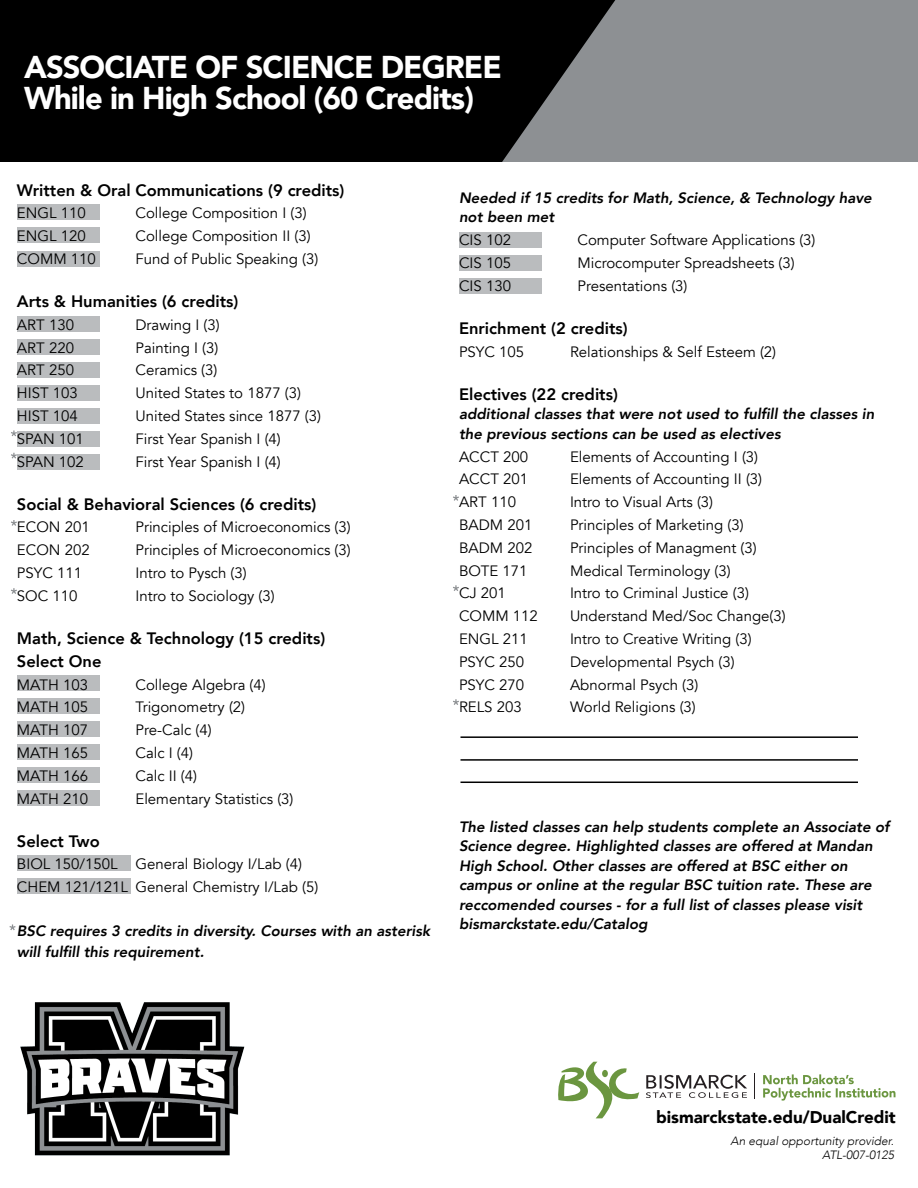
<style>
.page{position:relative;width:918px;height:1188px;background:#fff}
.page>*{position:absolute;margin:0;border:0;box-sizing:border-box;transform-origin:0 0}
.t1{font:900 31.5px/31.5px "Avenir";letter-spacing:-.03em;color:#fff}
.t2{font:900 16.95px "Avenir";color:#000}
.t3{font:800 16.5px/22.8px "Avenir";color:#000}
.t4{font:15px/22.8px "Avenir";color:#000}
.t5{font:italic 800 15px/19.5px "Avenir";color:#000}
.t6{font:italic 300 12px/14.4px "Avenir";color:#000;text-align:right}
</style>
<div class="page">
<div style="left:449px;top:0;width:469px;height:162px;background:#8d9093"></div>
<svg style="left:0;top:0;width:615px;height:162px;background:#0c0c0d"></svg>
<div style="left:17px;top:205px;width:83px;height:15px;background:#babcbe"></div>
<div style="left:459px;top:232px;width:83px;height:15px;background:#babcbe"></div>
<div style="left:17px;top:316px;width:83px;height:15px;background:#babcbe"></div>
<div style="left:17px;top:675px;width:83px;height:15px;background:#babcbe"></div>
<div style="left:17px;top:385px;width:83px;height:16px;background:#babcbe"></div>
<div style="left:17px;top:744px;width:83px;height:16px;background:#babcbe"></div>
<div style="left:17px;top:228px;width:83px;height:15px;background:#babcbe"></div>
<div style="left:459px;top:255px;width:83px;height:15px;background:#babcbe"></div>
<div style="left:17px;top:339px;width:83px;height:15px;background:#babcbe"></div>
<div style="left:17px;top:698px;width:83px;height:15px;background:#babcbe"></div>
<div style="left:17px;top:409px;width:83px;height:15px;background:#babcbe"></div>
<div style="left:17px;top:768px;width:83px;height:15px;background:#babcbe"></div>
<div style="left:17px;top:856px;width:114px;height:15px;background:#babcbe"></div>
<div style="left:17px;top:791px;width:83px;height:15px;background:#babcbe"></div>
<div style="left:17px;top:879px;width:114px;height:15px;background:#babcbe"></div>
<div style="left:17px;top:251px;width:83px;height:15px;background:#babcbe"></div>
<div style="left:459px;top:278px;width:83px;height:15px;background:#babcbe"></div>
<div style="left:17px;top:362px;width:83px;height:15px;background:#babcbe"></div>
<div style="left:17px;top:721px;width:83px;height:15px;background:#babcbe"></div>
<div style="left:17px;top:432px;width:83px;height:15px;background:#babcbe"></div>
<div style="left:17px;top:455px;width:83px;height:15px;background:#babcbe"></div>
<svg style="left:11px;top:430px;width:6px;height:6px"></svg>
<svg style="left:11px;top:453px;width:6px;height:6px"></svg>
<svg style="left:11px;top:520px;width:6px;height:6px"></svg>
<svg style="left:11px;top:588px;width:6px;height:6px"></svg>
<svg style="left:9px;top:924px;width:7px;height:6px"></svg>
<hr style="left:460px;top:736px;width:398px;height:2px;background:#000">
<hr style="left:460px;top:759px;width:398px;height:2px;background:#000">
<hr style="left:460px;top:782px;width:398px;height:1px;background:#000">
<svg style="left:763px;top:1074px;width:132px;height:27px"></svg>
<svg style="left:558px;top:1061px;width:81px;height:57px"></svg>
<svg style="left:646px;top:1075px;width:101px;height:23px"></svg>
<img style="left:20px;top:1002px;width:225px;height:154px">
<svg style="left:453px;top:495px;width:6px;height:6px"></svg>
<svg style="left:453px;top:585px;width:6px;height:6px"></svg>
<svg style="left:453px;top:699px;width:6px;height:6px"></svg>
<h1 class="t1" style="left:24px;top:50px;width:479px">ASSOCIATE OF SCIENCE DEGREE<br>While in High School (60 Credits)</h1>
<p class="t3" style="left:17px;top:178px;width:329px">Written &amp; Oral Communications (9 credits)</p>
<p class="t4" style="left:17px;top:202px;width:70px">ENGL 110</p>
<p class="t4" style="left:135px;top:202px;width:173px">College Composition I (3)</p>
<p class="t4" style="left:17px;top:225px;width:70px">ENGL 120</p>
<p class="t4" style="left:135px;top:225px;width:177px">College Composition II (3)</p>
<p class="t4" style="left:17px;top:248px;width:80px">COMM 110</p>
<p class="t4" style="left:135px;top:248px;width:184px">Fund of Public Speaking (3)</p>
<p class="t3" style="left:17px;top:290px;width:223px">Arts &amp; Humanities (6 credits)</p>
<p class="t4" style="left:17px;top:314px;width:59px">ART 130</p>
<p class="t4" style="left:135px;top:314px;width:86px">Drawing I (3)</p>
<p class="t4" style="left:17px;top:336px;width:59px">ART 220</p>
<p class="t4" style="left:135px;top:336px;width:84px">Painting I (3)</p>
<p class="t4" style="left:17px;top:359px;width:59px">ART 250</p>
<p class="t4" style="left:135px;top:359px;width:83px">Ceramics (3)</p>
<p class="t4" style="left:17px;top:382px;width:62px">HIST 103</p>
<p class="t4" style="left:135px;top:382px;width:167px">United States to 1877 (3)</p>
<p class="t4" style="left:17px;top:405px;width:62px">HIST 104</p>
<p class="t4" style="left:135px;top:405px;width:187px">United States since 1877 (3)</p>
<p class="t4" style="left:17px;top:428px;width:68px">SPAN 101</p>
<p class="t4" style="left:135px;top:428px;width:147px">First Year Spanish I (4)</p>
<p class="t4" style="left:17px;top:450px;width:68px">SPAN 102</p>
<p class="t4" style="left:135px;top:450px;width:147px">First Year Spanish I (4)</p>
<p class="t3" style="left:17px;top:493px;width:301px">Social &amp; Behavioral Sciences (6 credits)</p>
<p class="t4" style="left:17px;top:516px;width:74px">ECON 201</p>
<p class="t4" style="left:135px;top:516px;width:217px">Principles of Microeconomics (3)</p>
<p class="t4" style="left:17px;top:539px;width:74px">ECON 202</p>
<p class="t4" style="left:135px;top:539px;width:217px">Principles of Microeconomics (3)</p>
<p class="t4" style="left:17px;top:562px;width:67px">PSYC 111</p>
<p class="t4" style="left:135px;top:562px;width:113px">Intro to Pysch (3)</p>
<p class="t4" style="left:17px;top:585px;width:62px">SOC 110</p>
<p class="t4" style="left:135px;top:585px;width:141px">Intro to Sociology (3)</p>
<p class="t3" style="left:17px;top:627px;width:310px">Math, Science &amp; Technology (15 credits)<br>Select One</p>
<p class="t4" style="left:17px;top:673px;width:73px">MATH 103</p>
<p class="t4" style="left:135px;top:673px;width:132px">College Algebra (4)</p>
<p class="t4" style="left:17px;top:696px;width:73px">MATH 105</p>
<p class="t4" style="left:135px;top:696px;width:111px">Trigonometry (2)</p>
<p class="t4" style="left:17px;top:719px;width:73px">MATH 107</p>
<p class="t4" style="left:135px;top:719px;width:78px">Pre-Calc (4)</p>
<p class="t4" style="left:17px;top:742px;width:73px">MATH 165</p>
<p class="t4" style="left:135px;top:742px;width:59px">Calc I (4)</p>
<p class="t4" style="left:17px;top:764px;width:73px">MATH 166</p>
<p class="t4" style="left:135px;top:764px;width:63px">Calc II (4)</p>
<p class="t4" style="left:17px;top:787px;width:73px">MATH 210</p>
<p class="t4" style="left:135px;top:787px;width:160px">Elementary Statistics (3)</p>
<p class="t3" style="left:17px;top:829px;width:84px">Select Two</p>
<p class="t4" style="left:17px;top:853px;width:303px">BIOL 150/150L General Biology I/Lab (4)<br>CHEM 121/121L General Chemistry I/Lab (5)</p>
<p class="t5" style="left:17px;top:921px;width:415px;line-height:20.2px">BSC requires 3 credits in diversity. Courses with an asterisk will fulfill this requirement.</p>
<p class="t5" style="left:459px;top:188px;width:414px">Needed if 15 credits for Math, Science, &amp; Technology have not been met</p>
<p class="t4" style="left:459px;top:229px;width:54px">CIS 102</p>
<p class="t4" style="left:578px;top:229px;width:240px">Computer Software Applications (3)</p>
<p class="t4" style="left:459px;top:252px;width:54px">CIS 105</p>
<p class="t4" style="left:578px;top:252px;width:219px">Microcomputer Spreadsheets (3)</p>
<p class="t4" style="left:459px;top:275px;width:54px">CIS 130</p>
<p class="t4" style="left:578px;top:275px;width:112px">Presentations (3)</p>
<p class="t3" style="left:459px;top:317px;width:170px">Enrichment (2 credits)</p>
<p class="t4" style="left:459px;top:340px;width:67px">PSYC 105</p>
<p class="t4" style="left:570px;top:340px;width:208px">Relationships &amp; Self Esteem (2)</p>
<p class="t3" style="left:459px;top:383px;width:160px">Electives (22 credits)</p>
<p class="t5" style="left:459px;top:404px;width:417px">additional classes that were not used to fulfill the classes in the previous sections can be used as electives</p>
<p class="t4" style="left:459px;top:445px;width:71px">ACCT 200</p>
<p class="t4" style="left:570px;top:445px;width:190px">Elements of Accounting I (3)</p>
<p class="t4" style="left:459px;top:468px;width:71px">ACCT 201</p>
<p class="t4" style="left:570px;top:468px;width:194px">Elements of Accounting II (3)</p>
<p class="t4" style="left:459px;top:491px;width:59px">ART 110</p>
<p class="t4" style="left:570px;top:491px;width:145px">Intro to Visual Arts (3)</p>
<p class="t4" style="left:459px;top:514px;width:75px">BADM 201</p>
<p class="t4" style="left:570px;top:514px;width:175px">Principles of Marketing (3)</p>
<p class="t4" style="left:459px;top:536px;width:75px">BADM 202</p>
<p class="t4" style="left:570px;top:536px;width:188px">Principles of Managment (3)</p>
<p class="t4" style="left:459px;top:559px;width:70px">BOTE 171</p>
<p class="t4" style="left:570px;top:559px;width:162px">Medical Terminology (3)</p>
<p class="t4" style="left:459px;top:582px;width:48px">CJ 201</p>
<p class="t4" style="left:570px;top:582px;width:180px">Intro to Criminal Justice (3)</p>
<p class="t4" style="left:459px;top:605px;width:80px">COMM 112</p>
<p class="t4" style="left:570px;top:605px;width:217px">Understand Med/Soc Change(3)</p>
<p class="t4" style="left:459px;top:628px;width:70px">ENGL 211</p>
<p class="t4" style="left:570px;top:628px;width:183px">Intro to Creative Writing (3)</p>
<p class="t4" style="left:459px;top:650px;width:67px">PSYC 250</p>
<p class="t4" style="left:570px;top:650px;width:166px">Developmental Psych (3)</p>
<p class="t4" style="left:459px;top:673px;width:67px">PSYC 270</p>
<p class="t4" style="left:570px;top:673px;width:130px">Abnormal Psych (3)</p>
<p class="t4" style="left:459px;top:696px;width:64px">RELS 203</p>
<p class="t4" style="left:570px;top:696px;width:127px">World Religions (3)</p>
<p class="t5" style="left:459px;top:817px;width:432px">The listed classes can help students complete an Associate of Science degree. Highlighted classes are offered at Mandan High School. Other classes are offered at BSC either on campus or online at the regular BSC tuition rate. These are reccomended courses - for a full list of classes please visit bismarckstate.edu/Catalog</p>
<p class="t2" style="left:656px;top:1103px;width:241px">bismarckstate.edu/DualCredit</p>
<p class="t6" style="left:731px;top:1133px;width:165px">An equal opportunity provider.<br>ATL-007-0125</p>
</div>
